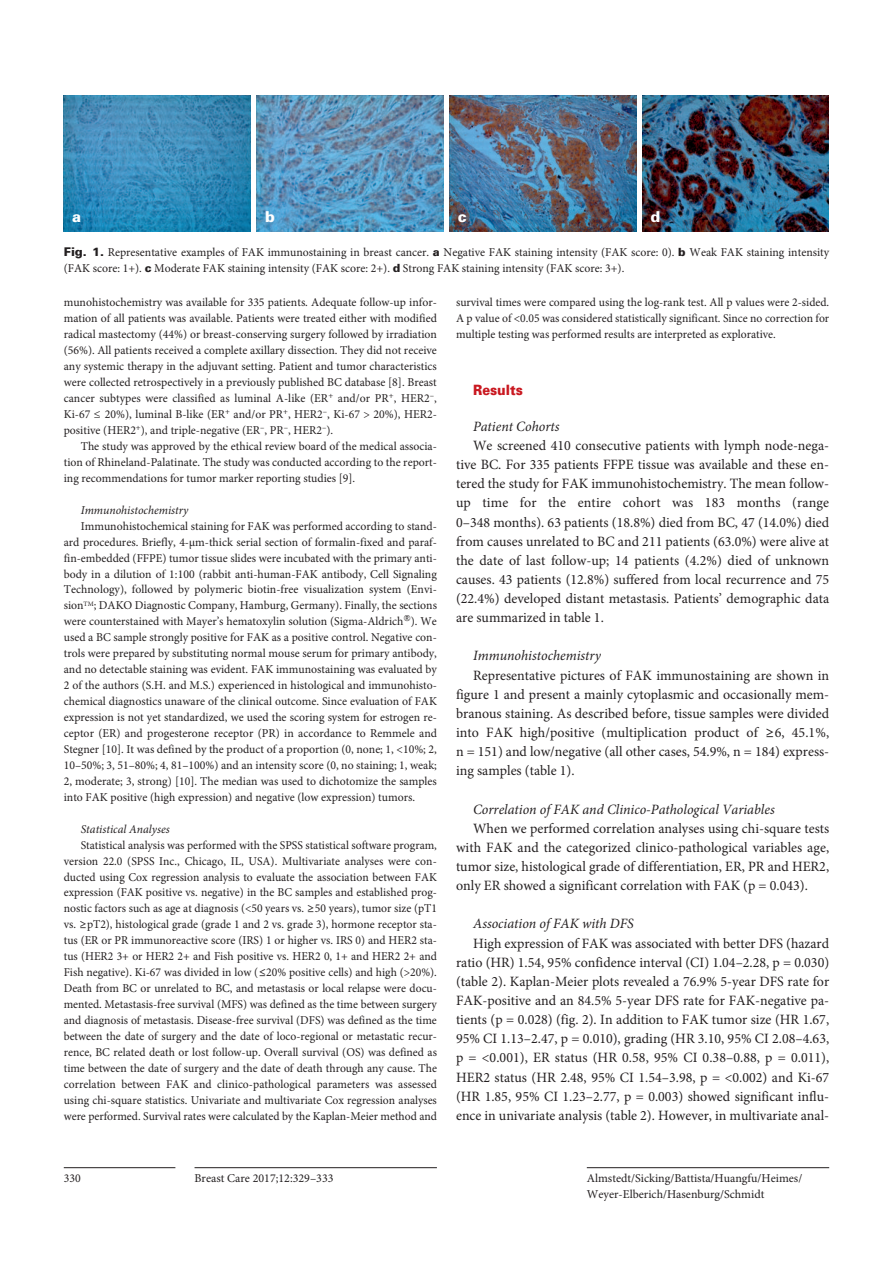
<style>
.page{position:relative;width:893px;height:1263px;background:#fff}
.page>*{position:absolute;margin:0;border:0;box-sizing:border-box;transform-origin:0 0}
.t1{font:900 15px "Univers";color:#fff}
.t2{font:14.25px/19.2px "Minion Pro Regula 1";color:#231f20;text-align:justify}
.t3{font:italic 14.25px "Minion Pro";color:#231f20}
.t4{font:900 14.25px "Univers";color:#c91820;scale:.9 1}
.t5{font:12px/15.9px "Minion Pro Regula 1";color:#231f20;text-align:justify}
.t6{font:12px/15.9px "Minion Pro";color:#231f20}
.t7{font:italic 12px "Minion Pro";color:#231f20}
.s1{font-family:"Univers";font-weight:900}
.s2{font-family:"Univers";font-weight:900;font-size:11.25px}
</style>
<div class="page">
<hr style="left:64px;top:1167px;width:111px;height:1px;background:#231f20">
<hr style="left:195px;top:1167px;width:242px;height:1px;background:#231f20">
<hr style="left:587px;top:1167px;width:242px;height:1px;background:#231f20">
<img style="left:64px;top:96px;width:187px;height:136px">
<img style="left:257px;top:96px;width:187px;height:136px">
<img style="left:449px;top:96px;width:187px;height:136px">
<img style="left:642px;top:96px;width:187px;height:136px">
<p class="t1" style="left:72px;top:211px;width:10px">a</p>
<p class="t1" style="left:265px;top:211px;width:11px">b</p>
<p class="t1" style="left:458px;top:211px;width:10px">c</p>
<p class="t1" style="left:651px;top:211px;width:11px">d</p>
<p class="t5" style="left:64px;top:245px;width:767px"><span class="s1">Fig. 1.</span> Representative examples of FAK immunostaining in breast cancer. <span class="s2">a</span> Negative FAK staining intensity (FAK score: 0). <span class="s2">b</span> Weak FAK staining intensity (FAK score: 1+). <span class="s2">c</span> Moderate FAK staining intensity (FAK score: 2+). <span class="s2">d</span> Strong FAK staining intensity (FAK score: 3+).</p>
<p class="t5" style="left:64px;top:296px;width:375px">munohistochemistry was available for 335 patients. Adequate follow-up infor&shy;mation of all patients was available. Patients were treated either with modified radical mastectomy (44%) or breast-conserving surgery followed by irradiation (56%). All patients received a complete axillary dissection. They did not receive any systemic therapy in the adjuvant setting. Patient and tumor characteristics were collected retrospectively in a previously published BC database [8]. Breast cancer subtypes were classified as luminal A-like (ER<sup>+</sup> and/or PR<sup>+</sup>, HER2<sup>–</sup>, Ki-67 ≤ 20%), luminal B-like (ER<sup>+</sup> and/or PR<sup>+</sup>, HER2<sup>–</sup>, Ki-67 &gt; 20%), HER2- positive (HER2<sup>+</sup>), and triple-negative (ER<sup>–</sup>, PR<sup>–</sup>, HER2<sup>–</sup>).</p>
<p class="t5" style="left:64px;top:439px;width:375px;text-indent:17px">The study was approved by the ethical review board of the medical associa&shy;tion of Rhineland-Palatinate. The study was conducted according to the report&shy;ing recommendations for tumor marker reporting studies [9].</p>
<p class="t7" style="left:81px;top:505px;width:109px">Immunohistochemistry</p>
<p class="t5" style="left:64px;top:519px;width:375px;text-indent:17px">Immunohistochemical staining for FAK was performed according to stand&shy;ard procedures. Briefly, 4-μm-thick serial section of formalin-fixed and paraf&shy;fin-embedded (FFPE) tumor tissue slides were incubated with the primary anti&shy;body in a dilution of 1:100 (rabbit anti-human-FAK antibody, Cell Signaling Technology), followed by polymeric biotin-free visualization system (Envi&shy;sion<sup>TM</sup>; DAKO Diagnostic Company, Hamburg, Germany). Finally, the sections were counterstained with Mayer’s hematoxylin solution (Sigma-Aldrich ). We used a BC sample strongly positive for FAK as a positive control. Negative con&shy;trols were prepared by substituting normal mouse serum for primary antibody, and no detectable staining was evident. FAK immunostaining was evaluated by 2 of the authors (S.H. and M.S.) experienced in histological and immunohisto&shy;chemical diagnostics unaware of the clinical outcome. Since evaluation of FAK expression is not yet standardized, we used the scoring system for estrogen re&shy;ceptor (ER) and progesterone receptor (PR) in accordance to Remmele and Stegner [10]. It was defined by the product of a proportion (0, none; 1, &lt;10%; 2, 10–50%; 3, 51–80%; 4, 81–100%) and an intensity score (0, no staining; 1, weak; 2, moderate; 3, strong) [10]. The median was used to dichotomize the samples into FAK positive (high expression) and negative (low expression) tumors.</p>
<p class="t7" style="left:81px;top:824px;width:90px">Statistical Analyses</p>
<p class="t5" style="left:64px;top:838px;width:375px;text-indent:17px">Statistical analysis was performed with the SPSS statistical software program, version 22.0 (SPSS Inc., Chicago, IL, USA). Multivariate analyses were con&shy;ducted using Cox regression analysis to evaluate the association between FAK expression (FAK positive vs. negative) in the BC samples and established prog&shy;nostic factors such as age at diagnosis (&lt;50 years vs. 50 years), tumor size (pT1 vs. pT2), histological grade (grade 1 and 2 vs. grade 3), hormone receptor sta&shy;tus (ER or PR immunoreactive score (IRS) 1 or higher vs. IRS 0) and HER2 sta&shy;tus (HER2 3+ or HER2 2+ and Fish positive vs. HER2 0, 1+ and HER2 2+ and Fish negative). Ki-67 was divided in low ( 20% positive cells) and high (&gt;20%).<br>Death from BC or unrelated to BC, and metastasis or local relapse were docu&shy;mented. Metastasis-free survival (MFS) was defined as the time between surgery and diagnosis of metastasis. Disease-free survival (DFS) was defined as the time between the date of surgery and the date of loco-regional or metastatic recur&shy;rence, BC related death or lost follow-up. Overall survival (OS) was defined as time between the date of surgery and the date of death through any cause. The correlation between FAK and clinico-pathological parameters was assessed using chi-square statistics. Univariate and multivariate Cox regression analyses were performed. Survival rates were calculated by the Kaplan-Meier method and</p>
<p class="t5" style="left:456px;top:296px;width:375px">survival times were compared using the log-rank test. All p values were 2-sided.<br>A p value of &lt;0.05 was considered statistically significant. Since no correction for multiple testing was performed results are interpreted as explorative.</p>
<p class="t4" style="left:473px;top:384px;width:57px">Results</p>
<p class="t3" style="left:473px;top:421px;width:88px">Patient Cohorts</p>
<p class="t2" style="left:456px;top:437px;width:375px;text-indent:17px">We screened 410 consecutive patients with lymph node-nega&shy;tive BC. For 335 patients FFPE tissue was available and these en&shy;tered the study for FAK immunohistochemistry. The mean follow&shy;up time for the entire cohort was 183 months (range 0–348 months). 63 patients (18.8%) died from BC, 47 (14.0%) died from causes unrelated to BC and 211 patients (63.0%) were alive at the date of last follow-up; 14 patients (4.2%) died of unknown causes. 43 patients (12.8%) suffered from local recurrence and 75 (22.4%) developed distant metastasis. Patients’ demographic data are summarized in table 1.</p>
<p class="t3" style="left:473px;top:650px;width:129px">Immunohistochemistry</p>
<p class="t2" style="left:456px;top:667px;width:375px;text-indent:17px">Representative pictures of FAK immunostaining are shown in figure 1 and present a mainly cytoplasmic and occasionally mem&shy;branous staining. As described before, tissue samples were divided into FAK high/positive (multiplication product of 6, 45.1%, n = 151) and low/negative (all other cases, 54.9%, n = 184) express&shy;ing samples (table 1).</p>
<p class="t3" style="left:473px;top:803px;width:303px">Correlation of FAK and Clinico-Pathological Variables</p>
<p class="t2" style="left:456px;top:820px;width:375px;text-indent:17px">When we performed correlation analyses using chi-square tests with FAK and the categorized clinico-pathological variables age, tumor size, histological grade of differentiation, ER, PR and HER2, only ER showed a significant correlation with FAK (p = 0.043).</p>
<p class="t3" style="left:473px;top:918px;width:162px">Association of FAK with DFS</p>
<p class="t2" style="left:456px;top:935px;width:375px;text-indent:17px">High expression of FAK was associated with better DFS (hazard ratio (HR) 1.54, 95% confidence interval (CI) 1.04–2.28, p = 0.030) (table 2). Kaplan-Meier plots revealed a 76.9% 5-year DFS rate for FAK-positive and an 84.5% 5-year DFS rate for FAK-negative pa&shy;tients (p = 0.028) (fig. 2). In addition to FAK tumor size (HR 1.67, 95% CI 1.13–2.47, p = 0.010), grading (HR 3.10, 95% CI 2.08–4.63, p = &lt;0.001), ER status (HR 0.58, 95% CI 0.38–0.88, p = 0.011), HER2 status (HR 2.48, 95% CI 1.54–3.98, p = &lt;0.002) and Ki-67 (HR 1.85, 95% CI 1.23–2.77, p = 0.003) showed significant influ&shy;ence in univariate analysis (table 2). However, in multivariate anal-</p>
<p class="t5" style="left:64px;top:1172px;width:18px">330</p>
<p class="t5" style="left:195px;top:1172px;width:141px">Breast Care 2017;12:329–333</p>
<p class="t6" style="left:587px;top:1172px;width:217px">Almstedt/Sicking/Battista/Huangfu/Heimes/<br>Weyer-Elberich/Hasenburg/Schmidt</p>
</div>
